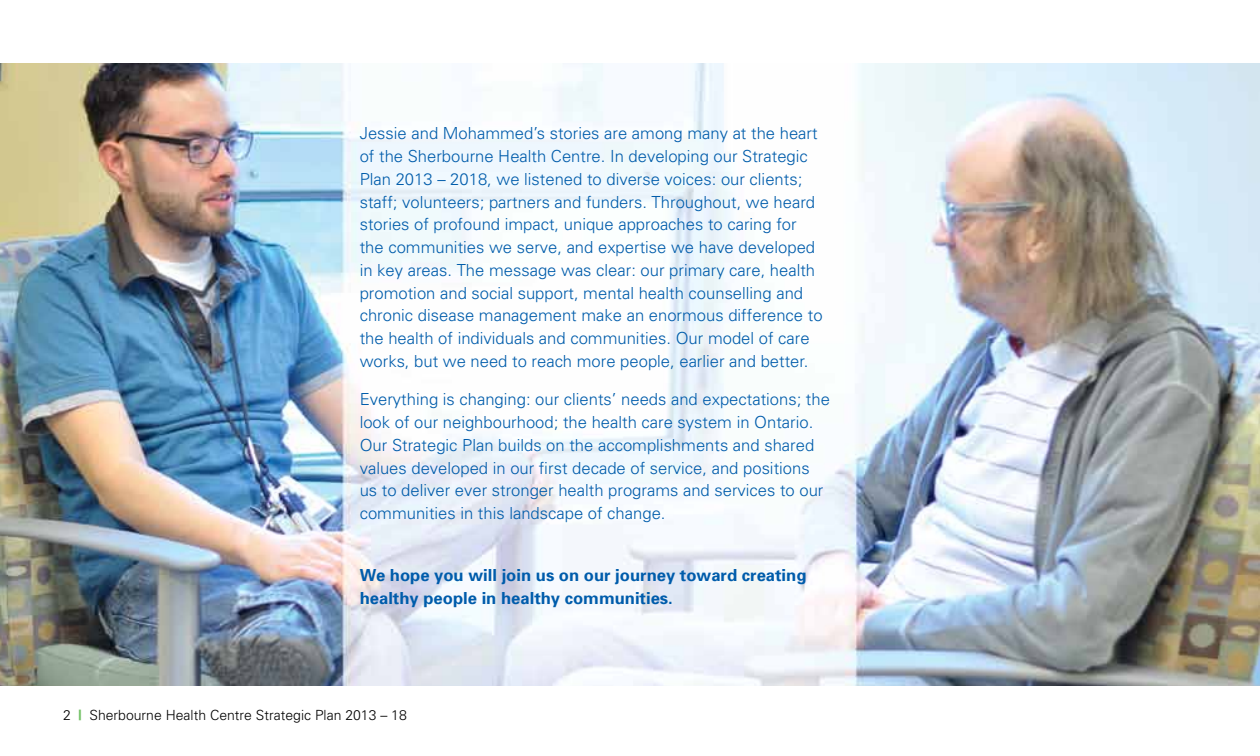
<style>
.page{position:relative;width:1260px;height:756px;background:#fff}
.page>*{position:absolute;margin:0;border:0;box-sizing:border-box;transform-origin:0 0}
.t1{font:300 16.62px/22.8px "Univers";color:#005cab}
.t2{font:700 16.62px/22.8px "Univers";color:#005cab}
.t3{font:300 14px "Univers";color:#000}
.s1{font-weight:900;color:#73c167}
</style>
<div class="page">
<img style="left:0;top:63px;width:1260px;height:622px">
<p class="t1" style="left:360px;top:122px;width:464px">Jessie and Mohammed’s stories are among many at the heart of the Sherbourne Health Centre. In developing our Strategic Plan 2013 – 2018, we listened to diverse voices: our clients; staff; volunteers; partners and funders. Throughout, we heard stories of profound impact, unique approaches to caring for the communities we serve, and expertise we have developed in key areas. The message was clear: our primary care, health promotion and social support, mental health counselling and chronic disease management make an enormous difference to the health of individuals and communities. Our model of care works, but we need to reach more people, earlier and better.</p>
<p class="t1" style="left:360px;top:388px;width:472px">Everything is changing: our clients’ needs and expectations; the look of our neighbourhood; the health care system in Ontario.<br>Our Strategic Plan builds on the accomplishments and shared values developed in our first decade of service, and positions us to deliver ever stronger health programs and services to our communities in this landscape of change.</p>
<p class="t2" style="left:360px;top:563px;width:448px">We hope you will join us on our journey toward creating healthy people in healthy communities.</p>
<p class="t3" style="left:63px;top:707px;width:345px">2 <span class="s1">|</span> Sherbourne Health Centre Strategic Plan 2013 – 18</p>
</div>
